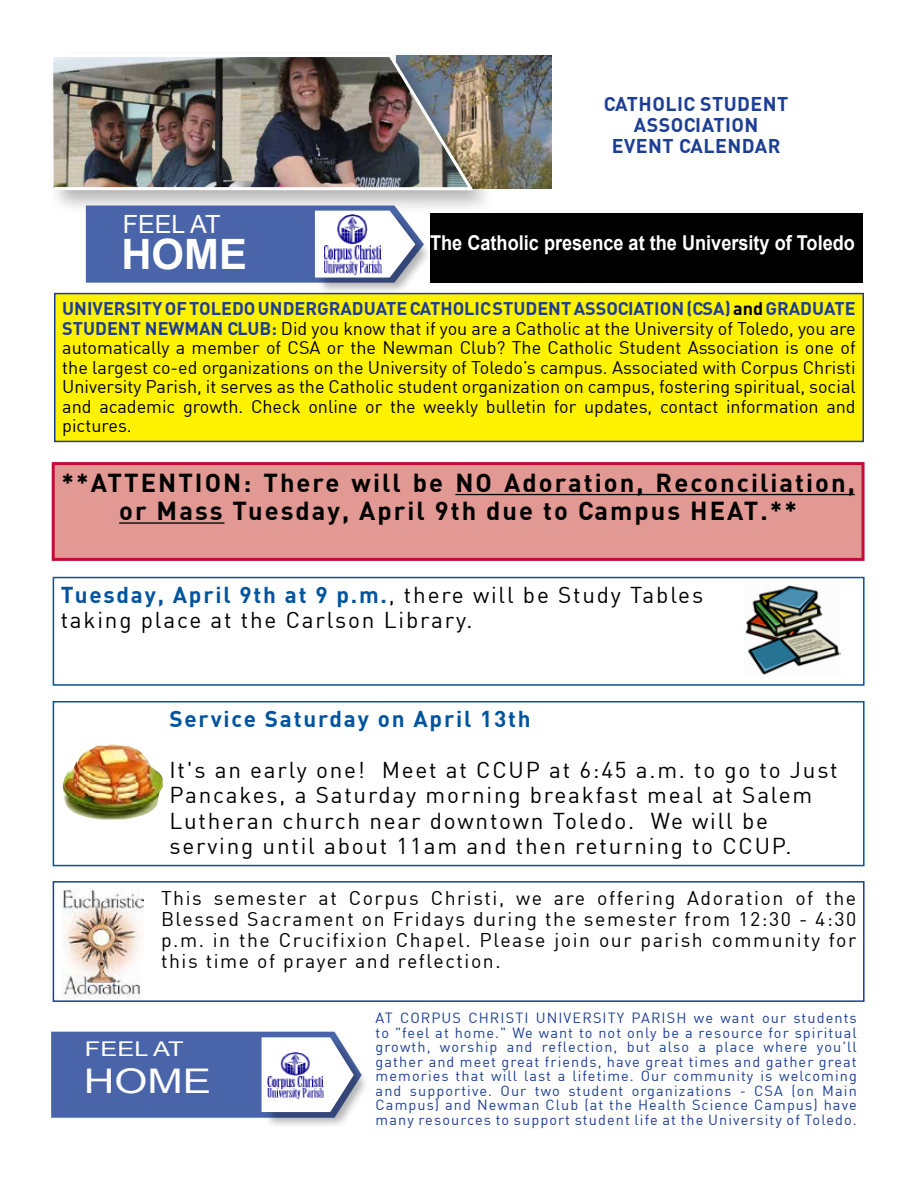
<style>
.page{position:relative;width:918px;height:1188px;background:#fff}
.page>*{position:absolute;margin:0;border:0;box-sizing:border-box;transform-origin:0 0}
.t1{font:700 41.85px "Arial";color:#fff}
.t2{font:33.9px "Arial";color:#fff;scale:1.25 1}
.t3{font:700 25.5px/28.5px "DIN";letter-spacing:.08em;color:#000}
.t4{font:25.05px "Arial";color:#fff}
.t5{font:22.5px/25.5px "DIN";letter-spacing:.08em;color:#000}
.t6{font:700 22.5px "DIN";letter-spacing:.08em;color:#00549e}
.t7{font:700 20.55px "Arial";color:#fff;scale:.88 1}
.t8{font:20.25px "Arial";color:#fff;scale:1.25 1}
.t9{font:19.5px/21px "DIN";letter-spacing:.08em;color:#000;text-align:justify}
.t10{font:700 19.5px "DIN";letter-spacing:.025em;color:#1c3e94}
.t11{font:18px/19.5px "DIN";color:#000;text-align:justify}
.t12{font:700 18px "DIN";color:#1c3e94}
.t13{font:14.55px/14.5px "DIN";letter-spacing:.075em;color:#1c3e94;text-align:justify}
.s1{color:#000}
.s2{font-weight:700;color:#1c3e94}
.s3{font-weight:700;color:#00549e}
</style>
<div class="page">
<img style="left:496px;top:56px;width:56px;height:133px">
<div style="left:47px;top:48px;width:449px;height:167px;background:#000;opacity:.3"></div>
<img style="left:50px;top:52px;width:426px;height:140px">
<div style="left:55px;top:294px;width:808px;height:147px;background:#fff200"></div>
<div style="left:54px;top:293px;width:810px;height:149px;border:2px solid #1c3e94"></div>
<div style="left:317px;top:212px;width:115px;height:83px;background:#000;opacity:.3"></div>
<svg style="left:86px;top:206px;width:338px;height:77px;background:#637ab3"></svg>
<img style="left:324px;top:214px;width:58px;height:60px">
<div style="left:430px;top:213px;width:433px;height:70px;background:#000"></div>
<div style="left:263px;top:1039px;width:107px;height:90px;background:#000;opacity:.3"></div>
<svg style="left:51px;top:1032px;width:311px;height:86px"></svg>
<img style="left:268px;top:1053px;width:55px;height:46px">
<img style="left:745px;top:585px;width:96px;height:90px">
<div style="left:53px;top:577px;width:812px;height:109px;border:2px solid #00549e"></div>
<div style="left:53px;top:881px;width:812px;height:121px;border:2px solid #1c3e94"></div>
<img style="left:62px;top:888px;width:82px;height:111px">
<div style="left:53px;top:701px;width:812px;height:165px;border:2px solid #00549e"></div>
<div style="left:53px;top:464px;width:810px;height:95px;background:#e29993"></div>
<hr style="left:455px;top:494px;width:400px;height:1px;background:#000">
<hr style="left:119px;top:522px;width:105px;height:2px;background:#000">
<div style="left:52px;top:462px;width:813px;height:99px;border:3px solid #c00e3b"></div>
<img style="left:63px;top:744px;width:100px;height:76px">
<h3 class="t4" style="left:123px;top:208px;width:91px">FEEL AT</h3>
<h1 class="t1" style="left:121px;top:226px;width:127px">home</h1>
<h3 class="t10" style="left:604px;top:91px;width:186px">Catholic Student</h3>
<h3 class="t10" style="left:634px;top:112px;width:123px">Association</h3>
<h3 class="t10" style="left:612px;top:133px;width:130px">Event Calenda</h3>
<h3 class="t10" style="left:768px;top:133px;width:14px">r</h3>
<h3 class="t7" style="left:430px;top:229px;width:484px">The Catholic presence at the University of Toledo</h3>
<p class="t12" style="left:62px;top:297px;width:245px">Un iversity of Toledo UNDERGR</p>
<p class="t12" style="left:340px;top:297px;width:505px">ADUATE Cath olic Student Association (CSA) <span class="s1">and</span>GRADUATE</p>
<p class="t12" style="left:62px;top:316px;width:121px">STUDENT Newman</p>
<p class="t11" style="left:62px;top:318px;width:795px;text-indent:165px"><span class="s2">Club:</span> Did you know that if you are a Catholic at the University of Toledo, you are automatically a member of CSA or the Newman Club? The Catholic Student Association is one of the largest co-ed organizations on the University of Toledo’s campus. Associated with Corpus Christi University Parish, it serves as the Catholic student organization on campus, fostering spiritual, social and academic growth. Check online or the weekly bulletin for updates, contact information and pictures.</p>
<h3 class="t3" style="left:119px;top:467px;width:737px;text-indent:39px">NTION: There will be NO Adoration, Reconciliation, or Mass Tuesday, April 9th due to Campus HEAT.**</h3>
<h3 class="t3" style="left:61px;top:467px;width:63px">**ATTE</h3>
<h3 class="t5" style="left:61px;top:581px;width:644px"><span class="s3">Tuesday, April 9th at 9 p.m.</span>, there will be Study Tables taking place at the Carlson Library.</h3>
<h3 class="t6" style="left:169px;top:704px;width:363px">Service Saturday on April 13th</h3>
<h3 class="t5" style="left:169px;top:757px;width:670px">It's an early one! Meet at CCUP at 6:45 a.m. to go to Just Pancakes, a Saturday morning breakfast meal at Salem Lutheran church near downtown Toledo. We will be serving until about 11am and then returning to CCUP.</h3>
<h3 class="t9" style="left:161px;top:887px;width:697px">This semester at Corpus Christi, we are offering Adoration of the Blessed Sacrament on Fridays during the semester from 12:30 - 4:30 p.m. in the Crucifixion Chapel. Please join our parish community for this time of prayer and reflection.</h3>
<h3 class="t8" style="left:85px;top:1036px;width:74px">FEEL AT</h3>
<h2 class="t2" style="left:84px;top:1059px;width:103px">HOME</h2>
<p class="t13" style="left:376px;top:1010px;width:483px">AT CORPUS CHRISTI UNIVERSITY PARISH we want our students to "feel at home." We want to not only be a resource for spiritual growth, worship and reflection, but also a place where you'll gather and meet great friends, have great times and gather great memories that will last a lifetime. Our community is welcoming and supportive. Our two student organizations - CSA (on Main Campus) and Newman Club (at the Health Science Campus) have many resources to support student life at the University of Toledo.</p>
</div>
